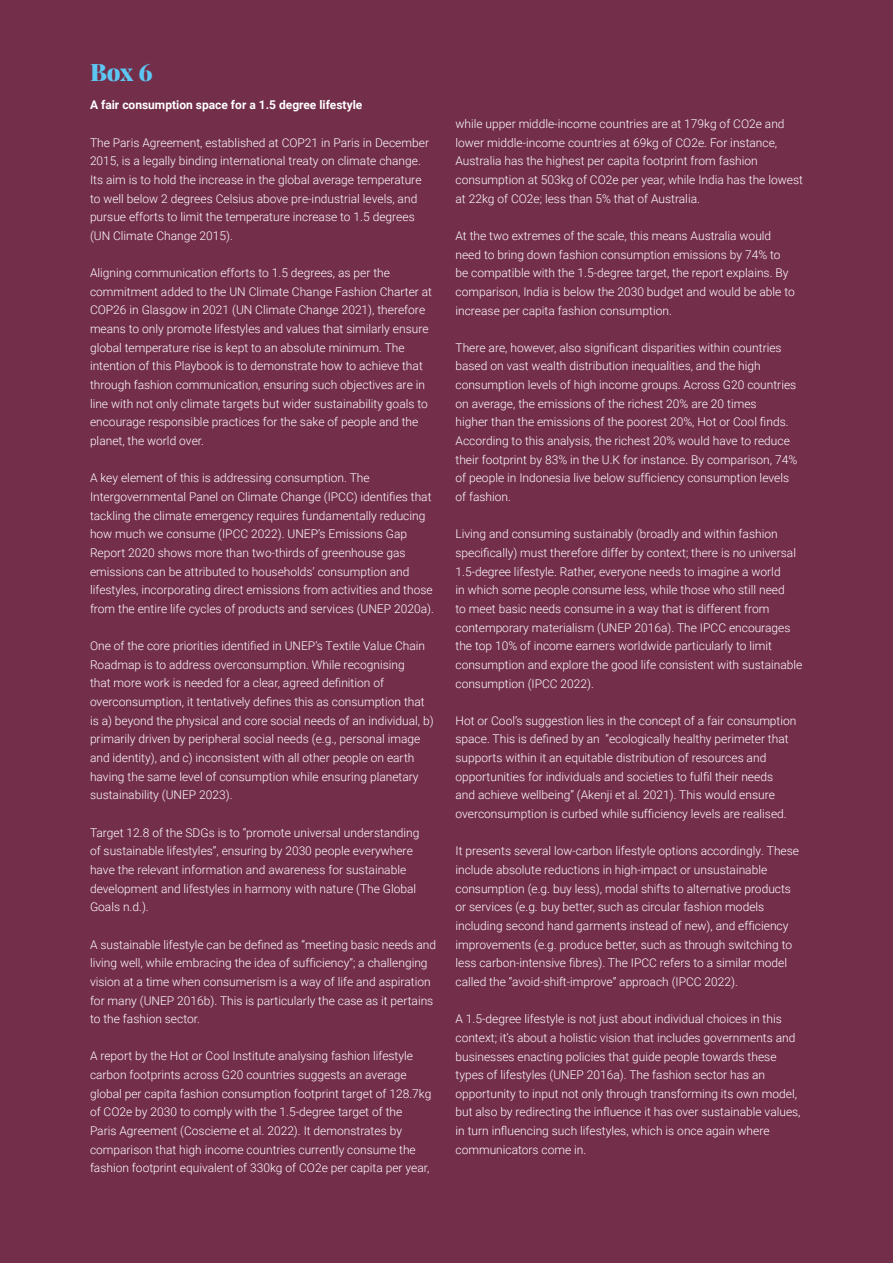
<style>
.page{position:relative;width:893px;height:1263px;background:#732e4a}
.page>*{position:absolute;margin:0;border:0;box-sizing:border-box;transform-origin:0 0}
.t1{font:900 24px "Playfair Display";color:#5cc7f2}
.t2{font:300 12px/18.6px "Roboto";color:#fff}
.t3{font:700 12px "Roboto";color:#fff}
</style>
<div class="page">
<h1 class="t1" style="left:90px;top:53px;width:64px">Box 6</h1>
<p class="t3" style="left:90px;top:97px;width:274px">A fair consumption space for a 1.5 degree lifestyle</p>
<p class="t2" style="left:90px;top:133px;width:341px">The Paris Agreement, established at COP21 in Paris in December 2015, is a legally binding international treaty on climate change.<br>Its aim is to hold the increase in the global average temperature to well below 2 degrees Celsius above pre-industrial levels, and pursue efforts to limit the temperature increase to 1.5 degrees (UN Climate Change 2015).</p>
<p class="t2" style="left:90px;top:263px;width:344px">Aligning communication efforts to 1.5 degrees, as per the commitment added to the UN Climate Change Fashion Charter at COP26 in Glasgow in 2021 (UN Climate Change 2021), therefore means to only promote lifestyles and values that similarly ensure global temperature rise is kept to an absolute minimum. The intention of this Playbook is to demonstrate how to achieve that through fashion communication, ensuring such objectives are in line with not only climate targets but wider sustainability goals to encourage responsible practices for the sake of people and the planet, the world over.</p>
<p class="t2" style="left:90px;top:468px;width:345px">A key element of this is addressing consumption. The Intergovernmental Panel on Climate Change (IPCC) identifies that tackling the climate emergency requires fundamentally reducing how much we consume (IPCC 2022). UNEP’s Emissions Gap Report 2020 shows more than two-thirds of greenhouse gas emissions can be attributed to households’ consumption and lifestyles, incorporating direct emissions from activities and those from the entire life cycles of products and services (UNEP 2020a).</p>
<p class="t2" style="left:90px;top:636px;width:345px">One of the core priorities identified in UNEP’s Textile Value Chain Roadmap is to address overconsumption. While recognising<br>that more work is needed for a clear, agreed definition of overconsumption, it tentatively defines this as consumption that is a) beyond the physical and core social needs of an individual, b) primarily driven by peripheral social needs (e.g., personal image and identity), and c) inconsistent with all other people on earth having the same level of consumption while ensuring planetary sustainability (UNEP 2023).</p>
<p class="t2" style="left:90px;top:823px;width:331px">Target 12.8 of the SDGs is to “promote universal understanding of sustainable lifestyles”, ensuring by 2030 people everywhere have the relevant information and awareness for sustainable development and lifestyles in harmony with nature (The Global Goals n.d.).</p>
<p class="t2" style="left:90px;top:934px;width:348px">A sustainable lifestyle can be defined as “meeting basic needs and living well, while embracing the idea of sufficiency”; a challenging vision at a time when consumerism is a way of life and aspiration for many (UNEP 2016b). This is particularly the case as it pertains to the fashion sector.</p>
<p class="t2" style="left:90px;top:1046px;width:343px">A report by the Hot or Cool Institute analysing fashion lifestyle carbon footprints across G20 countries suggests an average global per capita fashion consumption footprint target of 128.7kg of CO2e by 2030 to comply with the 1.5-degree target of the Paris Agreement (Coscieme et al. 2022). It demonstrates by comparison that high income countries currently consume the fashion footprint equivalent of 330kg of CO2e per capita per year,</p>
<p class="t2" style="left:455px;top:114px;width:349px">while upper middle-income countries are at 179kg of CO2e and lower middle-income countries at 69kg of CO2e. For instance, Australia has the highest per capita footprint from fashion consumption at 503kg of CO2e per year, while India has the lowest at 22kg of CO2e; less than 5% that of Australia.</p>
<p class="t2" style="left:455px;top:226px;width:341px">At the two extremes of the scale, this means Australia would need to bring down fashion consumption emissions by 74% to be compatible with the 1.5-degree target, the report explains. By comparison, India is below the 2030 budget and would be able to increase per capita fashion consumption.</p>
<p class="t2" style="left:455px;top:338px;width:343px">There are, however, also significant disparities within countries based on vast wealth distribution inequalities, and the high consumption levels of high income groups. Across G20 countries on average, the emissions of the richest 20% are 20 times<br>higher than the emissions of the poorest 20%, Hot or Cool finds.<br>According to this analysis, the richest 20% would have to reduce their footprint by 83% in the U.K for instance. By comparison, 74% of people in Indonesia live below sufficiency consumption levels of fashion.</p>
<p class="t2" style="left:455px;top:524px;width:348px">Living and consuming sustainably (broadly and within fashion specifically) must therefore differ by context; there is no universal 1.5-degree lifestyle. Rather, everyone needs to imagine a world<br>in which some people consume less, while those who still need<br>to meet basic needs consume in a way that is different from contemporary materialism (UNEP 2016a). The IPCC encourages the top 10% of income earners worldwide particularly to limit consumption and explore the good life consistent with sustainable consumption (IPCC 2022).</p>
<p class="t2" style="left:455px;top:711px;width:342px">Hot or Cool’s suggestion lies in the concept of a fair consumption space. This is defined by an “ecologically healthy perimeter that supports within it an equitable distribution of resources and opportunities for individuals and societies to fulfil their needs<br>and achieve wellbeing” (Akenji et al. 2021). This would ensure overconsumption is curbed while sufficiency levels are realised.</p>
<p class="t2" style="left:455px;top:841px;width:345px">It presents several low-carbon lifestyle options accordingly. These include absolute reductions in high-impact or unsustainable consumption (e.g. buy less), modal shifts to alternative products or services (e.g. buy better, such as circular fashion models including second hand garments instead of new), and efficiency improvements (e.g. produce better, such as through switching to less carbon-intensive fibres). The IPCC refers to a similar model called the “avoid-shift-improve” approach (IPCC 2022).</p>
<p class="t2" style="left:455px;top:1009px;width:347px">A 1.5-degree lifestyle is not just about individual choices in this context; it’s about a holistic vision that includes governments and businesses enacting policies that guide people towards these types of lifestyles (UNEP 2016a). The fashion sector has an opportunity to input not only through transforming its own model, but also by redirecting the influence it has over sustainable values, in turn influencing such lifestyles, which is once again where communicators come in.</p>
</div>
